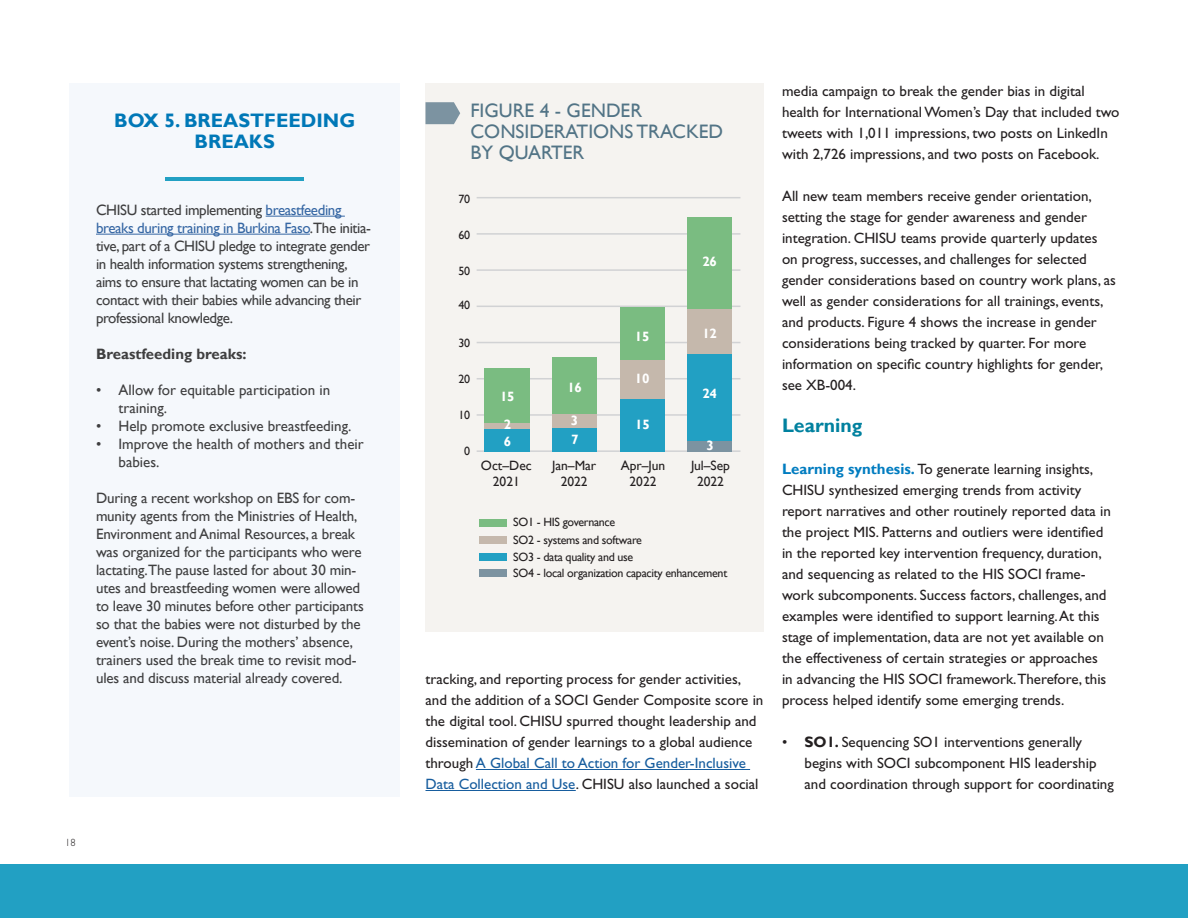
<style>
.page{position:relative;width:1188px;height:918px;background:#fff}
.page>*{position:absolute;margin:0;border:0;box-sizing:border-box;transform-origin:0 0}
.t1{font:19.5px/21px "Gill Sans";color:#527486}
.t2{font:700 19.5px/21px "Gill Sans";color:#0078b7;text-align:center}
.t3{font:700 19.5px "Gill Sans";color:#00819f}
.t4{font:15px/21px "Gill Sans";color:#231f20}
.t5{font:15px/18px "Gill Sans";letter-spacing:-.01em;color:#3f3f40}
.t6{font:700 15px "Gill Sans";color:#3f3f40}
.t7{font:13.5px/16.2px "Gill Sans";color:#231f20;text-align:center}
.t8{font:700 13.5px "Gill Sans";letter-spacing:-.025em;color:#fff}
.t9{font:12px/17.2px "Gill Sans";letter-spacing:-.025em;color:#231f20}
.t10{font:300 10.5px "Gill Sans";color:#231f20}
.s1{color:#3667a4}
.s2{color:#175d9e}
.s3{font-weight:700;color:#007cc0}
.s4{font-weight:700}
</style>
<div class="page">
<div style="left:0;top:864px;width:1188px;height:54px;background:#22a0c3"></div>
<hr style="left:476px;top:769px;width:274px;height:1px;background:#175d9e">
<hr style="left:426px;top:790px;width:150px;height:1px;background:#175d9e">
<div style="left:69px;top:83px;width:331px;height:713px;background:#f5f8fc"></div>
<hr style="left:266px;top:216px;width:79px;height:1px;background:#3667a4">
<hr style="left:96px;top:234px;width:214px;height:1px;background:#3667a4">
<div style="left:426px;top:83px;width:338px;height:549px;background:#f5f3f0"></div>
<hr style="left:477px;top:450px;width:263px;height:2px;background:#d1d2d4">
<hr style="left:477px;top:414px;width:263px;height:2px;background:#d1d2d4">
<hr style="left:477px;top:306px;width:263px;height:1px;background:#d1d2d4">
<hr style="left:477px;top:233px;width:263px;height:2px;background:#d1d2d4">
<hr style="left:477px;top:269px;width:263px;height:2px;background:#d1d2d4">
<hr style="left:477px;top:197px;width:263px;height:1px;background:#d1d2d4">
<hr style="left:477px;top:378px;width:263px;height:1px;background:#d1d2d4">
<hr style="left:477px;top:342px;width:263px;height:1px;background:#d1d2d4">
<div style="left:485px;top:428px;width:45px;height:24px;background:#22a0c3"></div>
<div style="left:485px;top:422px;width:45px;height:7px;background:#c5b8ac"></div>
<div style="left:552px;top:427px;width:45px;height:25px;background:#22a0c3"></div>
<div style="left:552px;top:357px;width:45px;height:58px;background:#7abc81"></div>
<div style="left:620px;top:399px;width:45px;height:53px;background:#22a0c3"></div>
<div style="left:620px;top:308px;width:45px;height:77px;background:#7abc81"></div>
<div style="left:620px;top:360px;width:45px;height:39px;background:#c5b8ac"></div>
<div style="left:479px;top:519px;width:28px;height:7px;background:#7abc81"></div>
<div style="left:479px;top:536px;width:28px;height:8px;background:#c5b8ac"></div>
<div style="left:479px;top:553px;width:28px;height:8px;background:#22a0c3"></div>
<div style="left:687px;top:354px;width:45px;height:87px;background:#22a0c3"></div>
<div style="left:687px;top:218px;width:45px;height:92px;background:#7abc81"></div>
<div style="left:687px;top:309px;width:45px;height:45px;background:#c5b8ac"></div>
<div style="left:485px;top:368px;width:45px;height:55px;background:#7abc81"></div>
<div style="left:552px;top:414px;width:45px;height:14px;background:#c5b8ac"></div>
<div style="left:687px;top:441px;width:45px;height:11px;background:#7c93a1"></div>
<div style="left:479px;top:570px;width:28px;height:7px;background:#7c93a1"></div>
<hr style="left:165px;top:177px;width:139px;height:4px;background:#22a0c3">
<svg style="left:426px;top:102px;width:34px;height:22px"></svg>
<h4 class="t2" style="left:114px;top:110px;width:243px">BOX 5. BREASTFEEDING<br>BREAKS</h4>
<p class="t5" style="left:96px;top:201px;width:277px">CHISU started implementing <span class="s1">breastfeeding breaks during training in Burkina Faso</span>.The initia&shy;tive, part of a CHISU pledge to integrate gender in health information systems strengthening, aims to ensure that lactating women can be in contact with their babies while advancing their professional knowledge.</p>
<h5 class="t6" style="left:96px;top:345px;width:152px">Breastfeeding breaks:</h5>
<p class="t5" style="left:118px;top:381px;width:213px;text-indent:-22px">• Allow for equitable participation in training.</p>
<p class="t5" style="left:96px;top:417px;width:257px">• Help promote exclusive breastfeeding.</p>
<p class="t5" style="left:118px;top:435px;width:247px;text-indent:-22px">• Improve the health of mothers and their babies.</p>
<p class="t5" style="left:96px;top:489px;width:269px">During a recent workshop on EBS for com&shy;munity agents from the Ministries of Health, Environment and Animal Resources, a break was organized for the participants who were lactating.The pause lasted for about 30 min&shy;utes and breastfeeding women were allowed to leave 30 minutes before other participants so that the babies were not disturbed by the event’s noise. During the mothers’ absence, trainers used the break time to revisit mod&shy;ules and discuss material already covered.</p>
<p class="t10" style="left:65px;top:836px;width:12px">18</p>
<p class="t1" style="left:471px;top:101px;width:254px">FIGURE 4 - GENDER<br>CONSIDERATIONS TRACKED<br>BY QUARTER</p>
<p class="t9" style="left:458px;top:191px;width:13px">70</p>
<p class="t9" style="left:458px;top:227px;width:13px">60</p>
<p class="t9" style="left:458px;top:263px;width:13px">50</p>
<p class="t9" style="left:458px;top:297px;width:13px">40</p>
<p class="t9" style="left:458px;top:335px;width:13px">30</p>
<p class="t9" style="left:458px;top:371px;width:13px">20</p>
<p class="t9" style="left:458px;top:407px;width:13px">10</p>
<p class="t9" style="left:464px;top:443px;width:7px">0</p>
<p class="t8" style="left:635px;top:328px;width:16px">15</p>
<p class="t8" style="left:702px;top:253px;width:16px">26</p>
<p class="t8" style="left:702px;top:325px;width:16px">12</p>
<p class="t8" style="left:635px;top:370px;width:16px">10</p>
<p class="t8" style="left:635px;top:416px;width:16px">15</p>
<p class="t8" style="left:567px;top:379px;width:16px">16</p>
<p class="t8" style="left:500px;top:388px;width:16px">15</p>
<p class="t8" style="left:702px;top:385px;width:16px">24</p>
<p class="t8" style="left:571px;top:412px;width:9px">3</p>
<p class="t8" style="left:504px;top:416px;width:9px">2</p>
<p class="t8" style="left:504px;top:433px;width:9px">6</p>
<p class="t8" style="left:571px;top:431px;width:9px">7</p>
<p class="t8" style="left:706px;top:437px;width:9px">3</p>
<p class="t7" style="left:481px;top:457px;width:52px">Oct–Dec<br>2021</p>
<p class="t9" style="left:513px;top:514px;width:103px">SO1 - HIS governance</p>
<p class="t7" style="left:552px;top:457px;width:46px">Jan–Mar<br>2022</p>
<p class="t7" style="left:621px;top:457px;width:46px">Apr–Jun<br>2022</p>
<p class="t7" style="left:691px;top:457px;width:40px">Jul–Sep<br>2022</p>
<p class="t9" style="left:513px;top:531px;width:130px">SO2 - systems and software<br>SO3 - data quality and use</p>
<p class="t9" style="left:513px;top:565px;width:216px">SO4 - local organization capacity enhancement</p>
<p class="t4" style="left:426px;top:669px;width:339px">tracking, and reporting process for gender activities, and the addition of a SOCI Gender Composite score in the digital tool . CHISU spurred thought leadership and dissemination of gender learnings to a global audience through <span class="s2">A Global Call to Action for Gender-Inclusive Data Collection and Use</span> . CHISU also launched a social</p>
<p class="t4" style="left:782px;top:81px;width:339px">media campaign to break the gender bias in digital health for International Women’s Day that included two tweets with 1,011 impressions, two posts on LinkedIn with 2,726 impressions, and two posts on Facebook .</p>
<p class="t4" style="left:782px;top:186px;width:335px">All new team members receive gender orientation, setting the stage for gender awareness and gender integration . CHISU teams provide quarterly updates on progress, successes, and challenges for selected gender considerations based on country work plans, as well as gender considerations for all trainings, events, and products . Figure 4 shows the increase in gender considerations being tracked by quarter . For more information on specific country highlights for gender, see XB-004 .</p>
<h3 class="t3" style="left:782px;top:414px;width:82px">Learning</h3>
<p class="t4" style="left:782px;top:459px;width:330px"><span class="s3">Learning synthesis.</span> To generate learning insights, CHISU synthesized emerging trends from activity report narratives and other routinely reported data in the project MIS . Patterns and outliers were identified in the reported key intervention frequency, duration, and sequencing as related to the HIS SOCI frame&shy;work subcomponents . Success factors, challenges, and examples were identified to support learning . At this stage of implementation, data are not yet available on the effectiveness of certain strategies or approaches in advancing the HIS SOCI framework .Therefore, this process helped identify some emerging trends .</p>
<p class="t4" style="left:805px;top:732px;width:311px;text-indent:-22px">• <span class="s4">SO1.</span> Sequencing SO1 interventions generally begins with SOCI subcomponent HIS leadership and coordination through support for coordinating</p>
</div>
